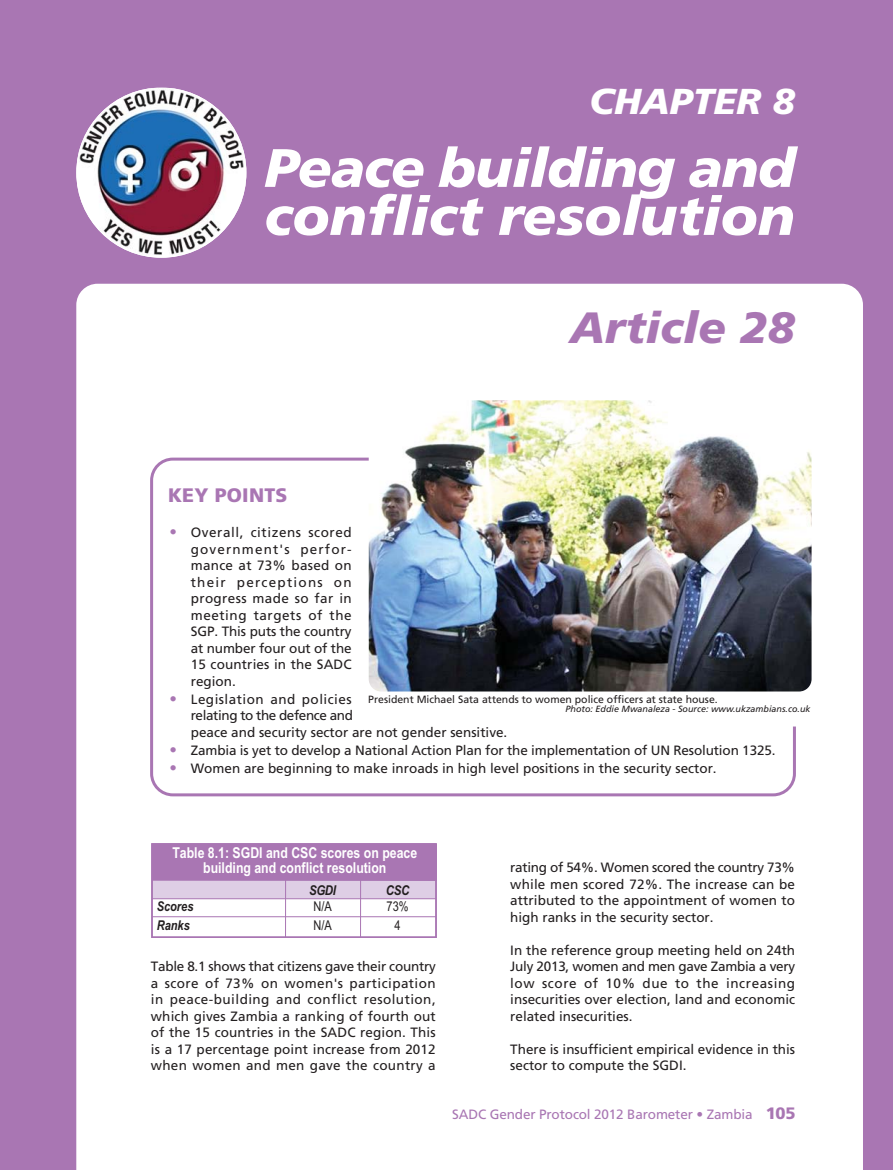
<style>
.page{position:relative;width:893px;height:1170px;background:#fff}
.page>*{position:absolute;margin:0;border:0;box-sizing:border-box;transform-origin:0 0}
.t1{font:italic 900 54px/48px "Frutiger LT Std";color:#fff;scale:1.04 1}
.t2{font:italic 900 43.8px "Frutiger LT Std";color:#a976b3;scale:1.04 1}
.t3{font:italic 900 36px "Frutiger LT Std";color:#fff;scale:1.04 1}
.t4{font:900 19.5px "Frutiger LT Std";letter-spacing:.01em;color:#a976b3}
.t5{font:700 15px/15px "Arial Narrow";color:#fff;text-align:center}
.t6{font:13.5px/16.5px "Frutiger LT Std";color:#231f20;text-align:justify}
.t7{font:13.5px "Frutiger LT Std";letter-spacing:-.01em;color:#a976b3}
.t8{font:italic 700 13.5px/18.8px "Arial Narrow";color:#231f20}
.t9{font:13.5px/18.8px "Arial Narrow";color:#231f20}
.t10{font:10.5px "Frutiger LT Std";color:#231f20}
.t11{font:italic 9px "Frutiger LT Std";color:#231f20}
.s1{font-weight:900;font-size:15px;color:#a976b3}
.s2{font-weight:900;font-size:16.5px}
</style>
<div class="page">
<div style="left:0;top:0;width:893px;height:1169px;background:#a976b3"></div>
<div style="left:76px;top:284px;width:787px;height:885px;background:#fff"></div>
<img style="left:76px;top:88px;width:170px;height:169px;border-radius:50%">
<div style="left:152px;top:843px;width:284px;height:37px;background:#a976b3"></div>
<div style="left:152px;top:880px;width:284px;height:18px;background:#decee5"></div>
<hr style="left:152px;top:916px;width:284px;height:1px;background:#a976b3">
<hr style="left:152px;top:898px;width:284px;height:1px;background:#a976b3">
<div style="left:151px;top:843px;width:286px;height:94px;border:1px solid #a976b3"></div>
<hr style="left:360px;top:877px;width:1px;height:60px;background:#a976b3">
<hr style="left:285px;top:877px;width:1px;height:60px;background:#a976b3">
<div style="left:149px;top:456px;width:648px;height:341px;background:#fff"></div>
<img style="left:369px;top:400px;width:442px;height:291px;border-radius:12px">
<h3 class="t3" style="left:589px;top:84px;width:200px">CHAPTER 8</h3>
<h1 class="t1" style="left:265px;top:146px;width:512px">Peace building and conflict resolution</h1>
<h3 class="t4" style="left:168px;top:485px;width:121px">KEY POINTS</h3>
<h2 class="t2" style="left:570px;top:306px;width:218px">Article 28</h2>
<p class="t6" style="left:191px;top:525px;width:162px;text-indent:-21px"><span class="s1">•</span> Overall, citizens scored government's perfor&shy;mance at 73% based on their perceptions on progress made so far in meeting targets of the SGP. This puts the country at number four out of the 15 countries in the SADC region.</p>
<p class="t6" style="left:191px;top:691px;width:318px;text-align:left;text-indent:-21px"><span class="s1">•</span> Legislation and policies<br>relating to the defence and<br>peace and security sector are not gender sensitive.</p>
<p class="t6" style="left:169px;top:742px;width:607px"><span class="s1">•</span> Zambia is yet to develop a National Action Plan for the implementation of UN Resolution 1325.</p>
<p class="t6" style="left:169px;top:760px;width:549px"><span class="s1">•</span> Women are beginning to make inroads in high level positions in the security sector.</p>
<p class="t10" style="left:368px;top:694px;width:351px">President Michael Sata attends to women police officers at state house.</p>
<p class="t11" style="left:565px;top:704px;width:247px">Photo: Eddie Mwanaleza - Source: www.ukzambians.co.uk</p>
<p class="t5" style="left:172px;top:846px;width:246px">Table 8.1: SGDI and CSC scores on peace building and conflict resolution</p>
<p class="t8" style="left:157px;top:898px;width:38px">Scores<br>Ranks</p>
<p class="t8" style="left:309px;top:881px;width:29px">SGDI</p>
<p class="t8" style="left:386px;top:881px;width:25px">CSC</p>
<p class="t9" style="left:387px;top:898px;width:24px;text-align:center">73%<br>4</p>
<p class="t6" style="left:151px;top:958px;width:286px">Table 8.1 shows that citizens gave their country a score of 73% on women's participation in peace-building and conflict resolution, which gives Zambia a ranking of fourth out of the 15 countries in the SADC region. This is a 17 percentage point increase from 2012 when women and men gave the country a</p>
<p class="t9" style="left:313px;top:898px;width:20px">N/A<br>N/A</p>
<p class="t6" style="left:510px;top:859px;width:286px">rating of 54%. Women scored the country 73% while men scored 72%. The increase can be attributed to the appointment of women to high ranks in the security sector.</p>
<p class="t6" style="left:510px;top:942px;width:286px">In the reference group meeting held on 24th July 2013, women and men gave Zambia a very low score of 10% due to the increasing insecurities over election, land and economic related insecurities.</p>
<p class="t6" style="left:510px;top:1041px;width:286px">There is insufficient empirical evidence in this sector to compute the SGDI.</p>
<p class="t7" style="left:452px;top:1108px;width:345px">SADC Gender Protocol 2012 Barometer • Zambia <span class="s2">105</span></p>
</div>
